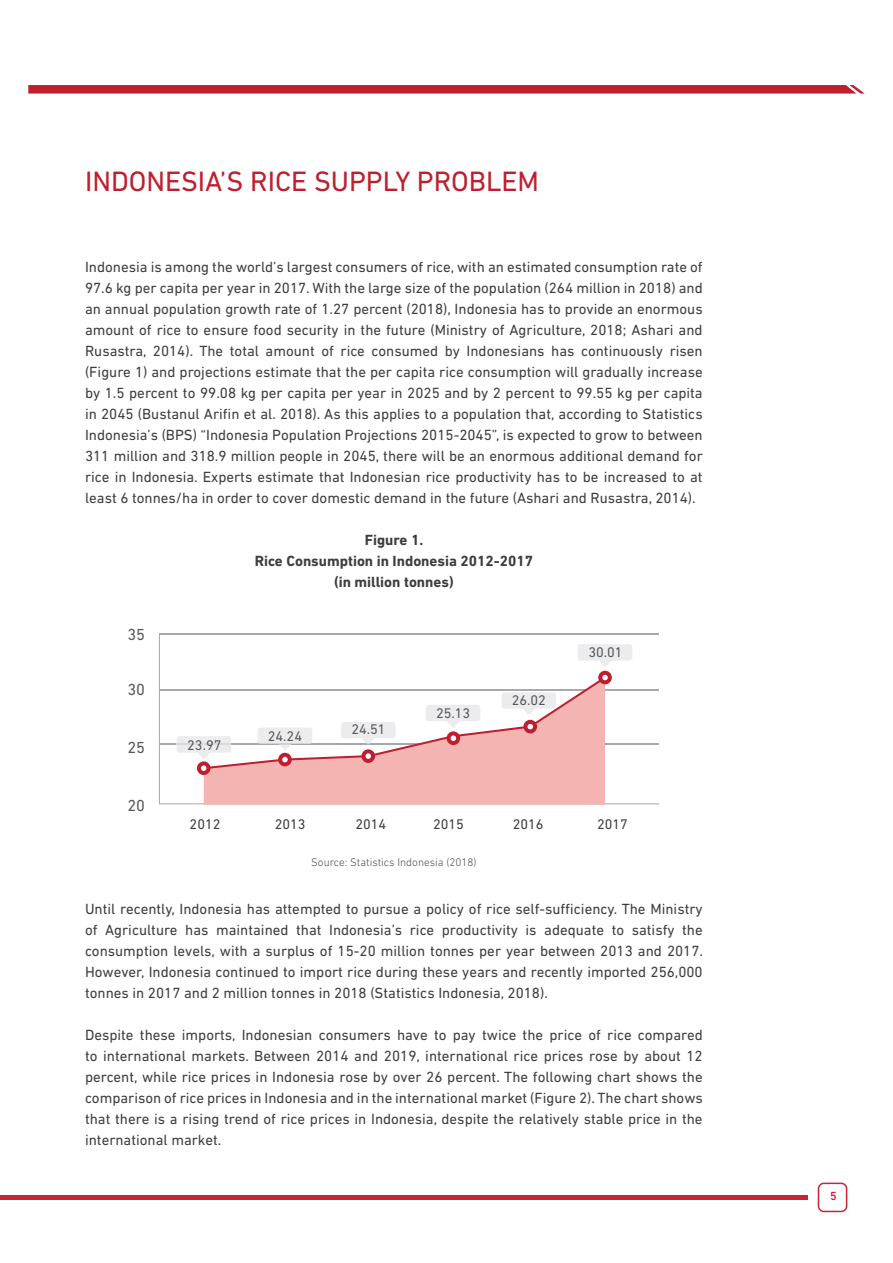
<style>
.page{position:relative;width:893px;height:1263px;background:#fff}
.page>*{position:absolute;margin:0;border:0;box-sizing:border-box;transform-origin:0 0}
.Judul{font:28.5px "DIN Next LT Pro";color:#be1f2e}
.t1{font:16.2px "DIN Next LT Pro";color:#57585a}
.isi{font:15px/21px "DIN Next LT Pro";color:#3e3e3f;text-align:justify}
.isi-2{font:700 15px "DIN Next LT Pro";color:#3e3e3f}
.t2{font:14.25px "DIN Next LT Pro";color:#57585a}
.t3{font:14.25px "DIN Next LT Pro";color:#3e3e3f}
.t4{font:500 12px "DIN Next LT Pro";color:#cb2333}
.footnote{font:300 11.25px "DIN Next LT Pro";color:#4b4c4d}
</style>
<div class="page">
<svg style="left:28px;top:85px;width:837px;height:9px;background:#c22d3b"></svg>
<hr style="left:0;top:1195px;width:808px;height:4px;background:#cb2333">
<div style="left:818px;top:1182px;width:29px;height:30px;border:2px solid #cb2333;border-radius:5px"></div>
<hr style="left:159px;top:633px;width:500px;height:1px;background:#a8a9ad">
<svg style="left:159px;top:634px;width:500px;height:170px"></svg>
<div style="left:204px;top:775px;width:401px;height:30px;background:#f4b4b1"></div>
<svg style="left:177px;top:644px;width:455px;height:131px"></svg>
<p class="Judul" style="left:85px;top:165px;width:455px">INDONESIA’S RICE SUPPLY PROBLEM</p>
<p class="isi" style="left:85px;top:256px;width:619px">Indonesia is among the world’s largest consumers of rice, with an estimated consumption rate of 97.6 kg per capita per year in 2017. With the large size of the population (264 million in 2018) and an annual population growth rate of 1.27 percent (2018), Indonesia has to provide an enormous amount of rice to ensure food security in the future (Ministry of Agriculture, 2018; Ashari and Rusastra, 2014). The total amount of rice consumed by Indonesians has continuously risen (Figure 1) and projections estimate that the per capita rice consumption will gradually increase by 1.5 percent to 99.08 kg per capita per year in 2025 and by 2 percent to 99.55 kg per capita in 2045 (Bustanul Arifin et al. 2018). As this applies to a population that, according to Statistics Indonesia’s (BPS) “Indonesia Population Projections 2015-2045”, is expected to grow to between 311 million and 318.9 million people in 2045, there will be an enormous additional demand for rice in Indonesia. Experts estimate that Indonesian rice productivity has to be increased to at least 6 tonnes/ha in order to cover domestic demand in the future (Ashari and Rusastra, 2014).</p>
<p class="isi-2" style="left:365px;top:531px;width:60px">Figure 1.</p>
<p class="isi-2" style="left:255px;top:552px;width:280px">Rice Consumption in Indonesia 2012-2017</p>
<p class="isi-2" style="left:334px;top:573px;width:121px">(in million tonnes)</p>
<p class="t1" style="left:127px;top:625px;width:19px">35</p>
<p class="t1" style="left:127px;top:680px;width:19px">30</p>
<p class="t1" style="left:127px;top:738px;width:19px">25</p>
<p class="t1" style="left:127px;top:796px;width:19px">20</p>
<p class="t2" style="left:187px;top:737px;width:36px">23.97</p>
<p class="t2" style="left:268px;top:728px;width:36px">24.24</p>
<p class="t2" style="left:351px;top:721px;width:36px">24.51</p>
<p class="t2" style="left:436px;top:705px;width:36px">25.13</p>
<p class="t2" style="left:512px;top:692px;width:36px">26.02</p>
<p class="t2" style="left:588px;top:644px;width:36px">30.01</p>
<p class="t3" style="left:190px;top:815px;width:32px">2012</p>
<p class="t3" style="left:275px;top:815px;width:32px">2013</p>
<p class="t3" style="left:355px;top:815px;width:32px">2014</p>
<p class="t3" style="left:433px;top:815px;width:32px">2015</p>
<p class="t3" style="left:513px;top:815px;width:32px">2016</p>
<p class="t3" style="left:597px;top:815px;width:32px">2017</p>
<p class="footnote" style="left:311px;top:856px;width:167px">Source: Statistics Indonesia (2018)</p>
<p class="isi" style="left:85px;top:898px;width:620px">Until recently, Indonesia has attempted to pursue a policy of rice self-sufficiency. The Ministry of Agriculture has maintained that Indonesia’s rice productivity is adequate to satisfy the consumption levels, with a surplus of 15-20 million tonnes per year between 2013 and 2017.<br>However, Indonesia continued to import rice during these years and recently imported 256,000 tonnes in 2017 and 2 million tonnes in 2018 (Statistics Indonesia, 2018).</p>
<p class="isi" style="left:85px;top:1024px;width:619px">Despite these imports, Indonesian consumers have to pay twice the price of rice compared to international markets. Between 2014 and 2019, international rice prices rose by about 12 percent, while rice prices in Indonesia rose by over 26 percent. The following chart shows the comparison of rice prices in Indonesia and in the international market (Figure 2). The chart shows that there is a rising trend of rice prices in Indonesia, despite the relatively stable price in the international market.</p>
<p class="t4" style="left:830px;top:1189px;width:8px">5</p>
</div>
